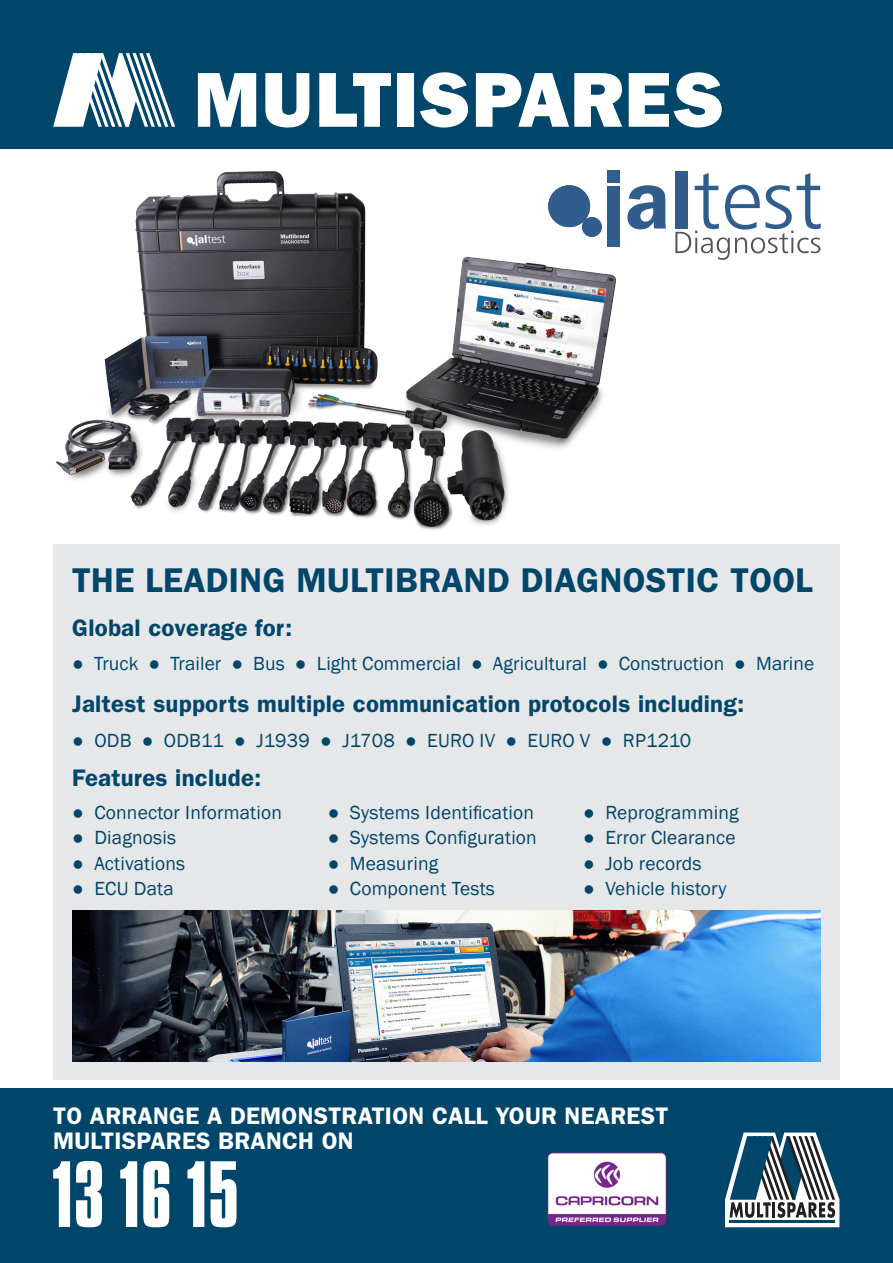
<style>
.page{position:relative;width:893px;height:1263px;background:#fff}
.page>*{position:absolute;margin:0;border:0;box-sizing:border-box;transform-origin:0 0}
.t1{font:600 34.5px "Franklin Gothic";letter-spacing:.01em;color:#00466b}
.t2{font:600 24px "Franklin Gothic";letter-spacing:.01em;color:#00466b}
.t3{font:600 24px/25.5px "Franklin Gothic";letter-spacing:.01em;color:#fff}
.t4{font:19.5px "Franklin Gothic";letter-spacing:.01em;color:#00466b}
</style>
<div class="page">
<div style="left:53px;top:544px;width:787px;height:536px;background:#e6e7e9"></div>
<img style="left:72px;top:910px;width:749px;height:151px">
<div style="left:0;top:0;width:893px;height:149px;background:#00466b"></div>
<div style="left:0;top:1089px;width:893px;height:174px;background:#00466b"></div>
<svg style="left:53px;top:1161px;width:17px;height:66px"></svg>
<svg style="left:76px;top:1161px;width:26px;height:66px"></svg>
<svg style="left:120px;top:1161px;width:17px;height:66px"></svg>
<svg style="left:143px;top:1161px;width:26px;height:66px;background:#d8e2e8"></svg>
<svg style="left:187px;top:1161px;width:17px;height:66px"></svg>
<svg style="left:211px;top:1161px;width:26px;height:66px"></svg>
<svg style="left:198px;top:73px;width:58px;height:54px"></svg>
<svg style="left:265px;top:73px;width:44px;height:55px"></svg>
<svg style="left:319px;top:73px;width:72px;height:54px"></svg>
<div style="left:397px;top:73px;width:17px;height:54px;background:#fff"></div>
<svg style="left:420px;top:72px;width:48px;height:56px"></svg>
<svg style="left:476px;top:73px;width:146px;height:54px"></svg>
<svg style="left:629px;top:72px;width:93px;height:56px"></svg>
<svg style="left:53px;top:53px;width:122px;height:74px"></svg>
<svg style="left:725px;top:1132px;width:114px;height:95px"></svg>
<hr style="left:730px;top:1220px;width:105px;height:3px;background:#00466b">
<svg style="left:639px;top:185px;width:27px;height:44px"></svg>
<div style="left:675px;top:171px;width:13px;height:57px;background:#315d8c"></div>
<svg style="left:675px;top:173px;width:146px;height:87px"></svg>
<img style="left:56px;top:170px;width:583px;height:360px">
<img style="left:547px;top:1152px;width:119px;height:74px">
<h1 class="t1" style="left:72px;top:559px;width:742px">THE LEADING MULTIBRAND DIAGNOSTIC TOOL</h1>
<p class="t2" style="left:72px;top:613px;width:222px">Global coverage for:</p>
<p class="t4" style="left:72px;top:651px;width:744px">● Truck ● Trailer ● Bus ● Light Commercial ● Agricultural ● Construction ● Marine</p>
<p class="t2" style="left:72px;top:690px;width:673px">Jaltest supports multiple communication protocols including:</p>
<p class="t4" style="left:72px;top:728px;width:620px">● ODB ● ODB11 ● J1939 ● J1708 ● EURO IV ● EURO V ● RP1210</p>
<p class="t2" style="left:72px;top:764px;width:191px">Features include:</p>
<p class="t4" style="left:72px;top:800px;width:211px">● Connector Information</p>
<p class="t4" style="left:72px;top:826px;width:105px">● Diagnosis</p>
<p class="t4" style="left:72px;top:851px;width:115px">● Activations</p>
<p class="t4" style="left:72px;top:877px;width:103px">● ECU Data</p>
<p class="t4" style="left:328px;top:800px;width:208px">● Systems Identification</p>
<p class="t4" style="left:328px;top:826px;width:211px">● Systems Configuration</p>
<p class="t4" style="left:328px;top:851px;width:112px">● Measuring</p>
<p class="t4" style="left:328px;top:877px;width:169px">● Component Tests</p>
<p class="t4" style="left:583px;top:800px;width:157px">● Reprogramming</p>
<p class="t4" style="left:583px;top:826px;width:154px">● Error Clearance</p>
<p class="t4" style="left:583px;top:851px;width:120px">● Job records</p>
<p class="t4" style="left:583px;top:877px;width:145px">● Vehicle history</p>
<p class="t3" style="left:53px;top:1103px;width:617px">TO ARRANGE A DEMONSTRATION CALL YOUR NEAREST<br>MULTISPARES BRANCH ON</p>
</div>
